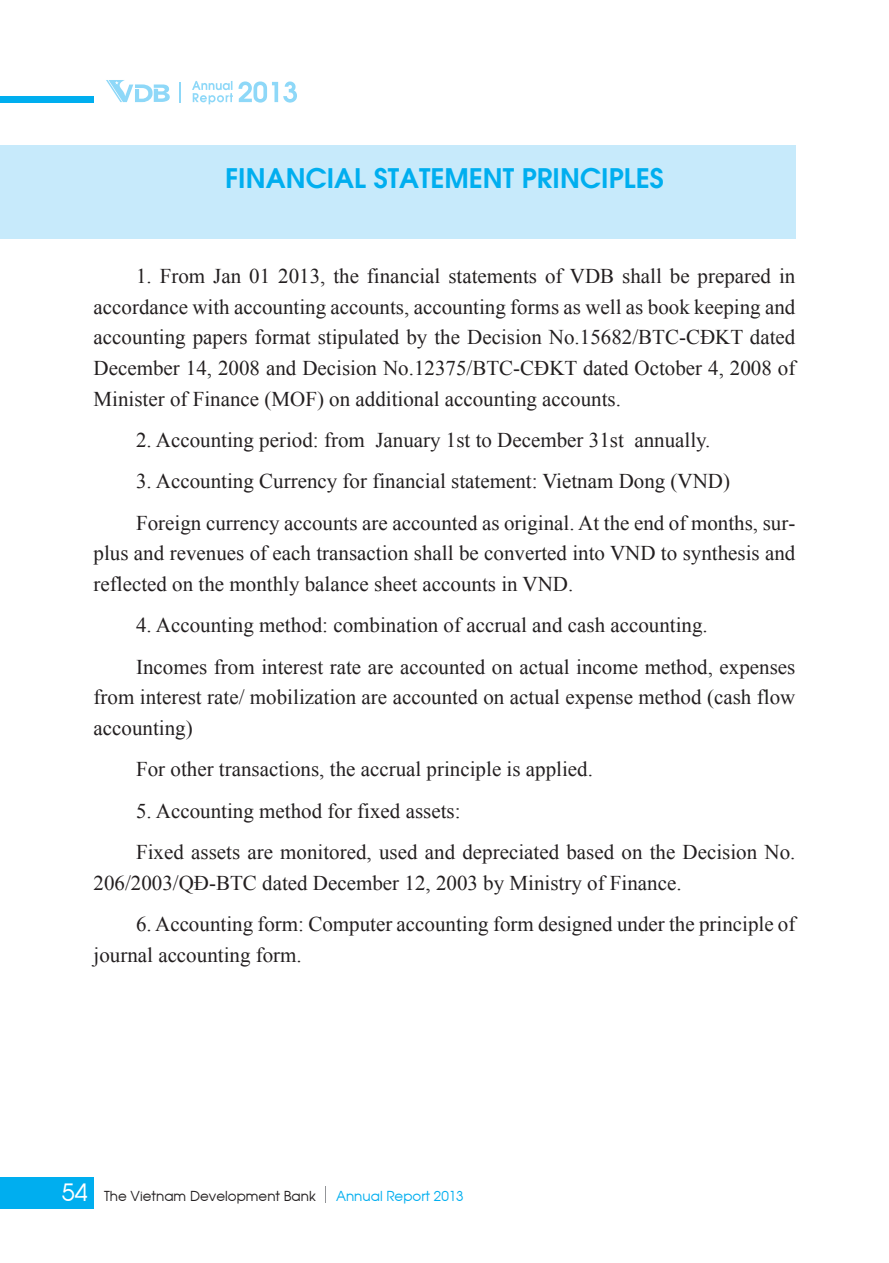
<style>
.page{position:relative;width:889px;height:1263px;background:#fff}
.page>*{position:absolute;margin:0;border:0;box-sizing:border-box;transform-origin:0 0}
.t1{font:600 27px "Avant Garde";color:#00aeef}
.t2{font:21px/30.8px "Times New Roman";color:#231f20}
.t3{font:13.5px "Avant Garde";color:#231f20}
.t4{font:13.5px "Avant Garde";color:#00aeef}
.s1{font-size:23.4px;color:#fff}
</style>
<div class="page">
<div style="left:0;top:96px;width:94px;height:6px;background:#00aeef"></div>
<svg style="left:106px;top:80px;width:64px;height:22px"></svg>
<hr style="left:179px;top:82px;width:2px;height:20px;background:#8ed8f8">
<svg style="left:192px;top:81px;width:105px;height:23px"></svg>
<div style="left:0;top:1177px;width:94px;height:31px;background:#00aeef"></div>
<svg style="left:325px;top:1186px;width:1px;height:17px"></svg>
<div style="left:0;top:145px;width:795px;height:94px;background:#c7eafb"></div>
<p class="t1" style="left:225px;top:157px;width:440px">FINANCIAL STATEMENT PRINCIPLES</p>
<p class="t2" style="left:94px;top:260px;width:703px;text-align:justify;text-indent:43px">1. From Jan 01 2013, the financial statements of VDB shall be prepared in accordance with accounting accounts, accounting forms as well as book keeping and accounting papers format stipulated by the Decision No.15682/BTC-CĐKT dated December 14, 2008 and Decision No.12375/BTC-CĐKT dated October 4, 2008 of Minister of Finance (MOF) on additional accounting accounts.</p>
<p class="t2" style="left:136px;top:424px;width:576px">2. Accounting period: from January 1st to December 31st annually.</p>
<p class="t2" style="left:136px;top:460px;width:661px;line-height:41.2px">3. Accounting Currency for financial statement: Vietnam Dong (VND)<br>Foreign currency accounts are accounted as original. At the end of months, sur-</p>
<p class="t2" style="left:94px;top:538px;width:703px">plus and revenues of each transaction shall be converted into VND to synthesis and reflected on the monthly balance sheet accounts in VND.</p>
<p class="t2" style="left:136px;top:604px;width:661px;line-height:41.2px">4. Accounting method: combination of accrual and cash accounting.<br>Incomes from interest rate are accounted on actual income method, expenses</p>
<p class="t2" style="left:94px;top:682px;width:703px">from interest rate/ mobilization are accounted on actual expense method (cash flow accounting)</p>
<p class="t2" style="left:136px;top:754px;width:458px">For other transactions, the accrual principle is applied.</p>
<p class="t2" style="left:136px;top:790px;width:661px;line-height:41.2px">5. Accounting method for fixed assets:<br>Fixed assets are monitored, used and depreciated based on the Decision No.</p>
<p class="t2" style="left:94px;top:867px;width:589px">206/2003/QĐ-BTC dated December 12, 2003 by Ministry of Finance.</p>
<p class="t2" style="left:94px;top:908px;width:703px;text-indent:43px">6. Accounting form: Computer accounting form designed under the principle of journal accounting form.</p>
<p class="t3" style="left:62px;top:1186px;width:255px"><span class="s1">54</span> The Vietnam Development Bank</p>
<p class="t4" style="left:336px;top:1185px;width:129px">Annual Report 2013</p>
</div>
